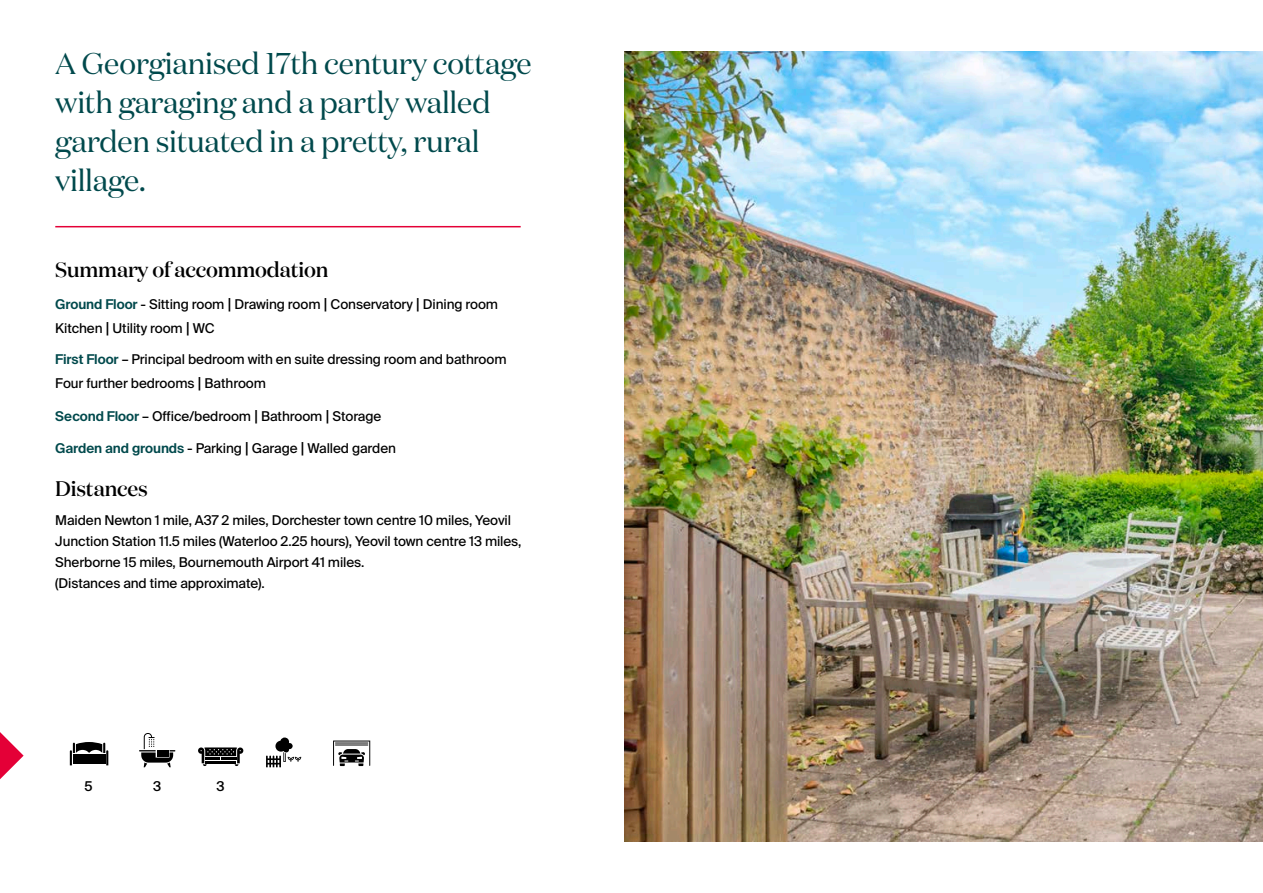
<style>
.page{position:relative;width:1263px;height:893px;background:#fff}
.page>*{position:absolute;margin:0;border:0;box-sizing:border-box;transform-origin:0 0}
.t1{font:30px/39px "Domaine Display";letter-spacing:-.01em;color:#00494c}
.t2{font:500 21px "Domaine Display";letter-spacing:-.01em;color:#000}
.t3{font:13.5px/21px "Suisse Intl";letter-spacing:-.01em;color:#000}
.t4{font:500 13.5px "Suisse Intl";color:#000}
.s1{font-weight:600;color:#00494c}
.s2{font-size:16.5px}
</style>
<div class="page">
<img style="left:625px;top:51px;width:638px;height:791px">
<hr style="left:55px;top:226px;width:466px;height:1px;background:#e40037">
<svg style="left:0;top:732px;width:24px;height:47px"></svg>
<svg style="left:139px;top:733px;width:36px;height:34px"></svg>
<svg style="left:70px;top:742px;width:38px;height:23px"></svg>
<svg style="left:198px;top:747px;width:45px;height:19px"></svg>
<svg style="left:266px;top:737px;width:35px;height:30px"></svg>
<svg style="left:333px;top:740px;width:37px;height:26px"></svg>
<h1 class="t1" style="left:55px;top:44px;width:478px">A Georgianised 17th century cottage with garaging and a partly walled garden situated in a pretty, rural village.</h1>
<h2 class="t2" style="left:55px;top:254px;width:275px">Summary of accommodation</h2>
<p class="t3" style="left:55px;top:293px;width:444px;line-height:24px"><span class="s1">Ground Floor</span> - Sitting room <span class="s2">|</span> Drawing room <span class="s2">|</span> Conservatory <span class="s2">|</span> Dining room<br>Kitchen <span class="s2">|</span> Utility room <span class="s2">|</span> WC</p>
<p class="t3" style="left:55px;top:348px;width:453px;line-height:24px"><span class="s1">First Floor</span> – Principal bedroom with en suite dressing room and bathroom<br>Four further bedrooms <span class="s2">|</span> Bathroom</p>
<p class="t3" style="left:55px;top:406px;width:327px"><span class="s1">Second Floor</span> – Office/bedroom <span class="s2">|</span> Bathroom <span class="s2">|</span> Storage</p>
<p class="t3" style="left:55px;top:438px;width:342px"><span class="s1">Garden and grounds</span> - Parking <span class="s2">|</span> Garage <span class="s2">|</span> Walled garden</p>
<h2 class="t2" style="left:55px;top:473px;width:94px">Distances</h2>
<p class="t3" style="left:55px;top:510px;width:468px">Maiden Newton 1 mile, A37 2 miles, Dorchester town centre 10 miles, Yeovil Junction Station 11.5 miles (Waterloo 2.25 hours), Yeovil town centre 13 miles, Sherborne 15 miles, Bournemouth Airport 41 miles.<br>(Distances and time approximate).</p>
<p class="t4" style="left:84px;top:779px;width:10px">5</p>
<p class="t4" style="left:153px;top:779px;width:10px">3</p>
<p class="t4" style="left:217px;top:779px;width:10px">3</p>
</div>
